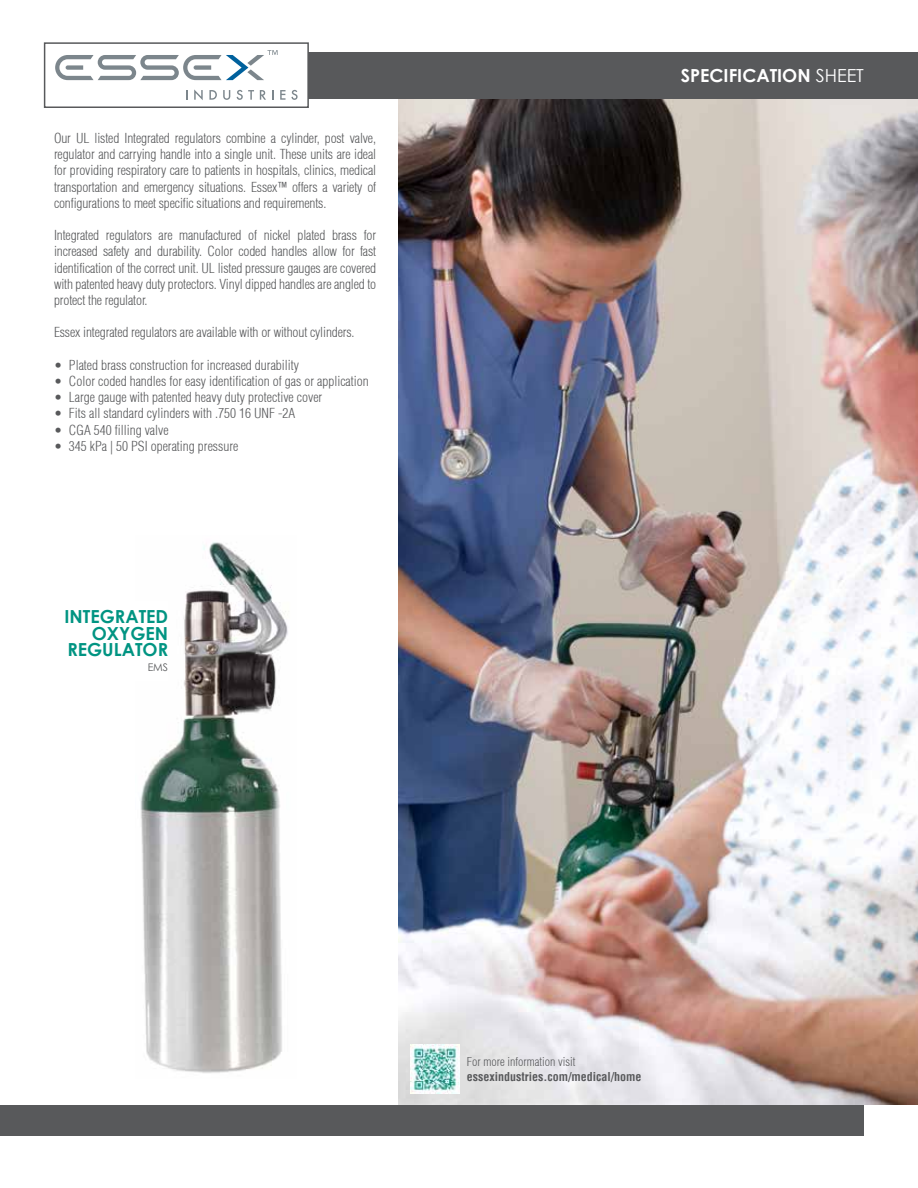
<style>
.page{position:relative;width:918px;height:1188px;background:#fff}
.page>*{position:absolute;margin:0;border:0;box-sizing:border-box;transform-origin:0 0}
.t1{font:700 18px/16.5px "Century Gothic";color:#009482;text-align:right}
.t2{font:700 18px "Century Gothic";color:#fff}
.t3{font:300 condensed 13.5px/16.2px "Helvetica";color:#58595b;text-align:justify}
.t4{font:700 condensed 12px "Helvetica";color:#58595b}
.t5{font:300 condensed 12px "Helvetica";color:#58595b}
.t6{font:10.5px "Century Gothic";color:#58595b}
.s1{font-weight:400}
</style>
<div class="page">
<img style="left:399px;top:99px;width:519px;height:1006px">
<div style="left:309px;top:52px;width:609px;height:47px;background:#58595b"></div>
<svg style="left:194px;top:89px;width:9px;height:11px"></svg>
<svg style="left:209px;top:90px;width:8px;height:10px"></svg>
<svg style="left:223px;top:90px;width:7px;height:10px"></svg>
<svg style="left:237px;top:90px;width:17px;height:10px"></svg>
<svg style="left:260px;top:90px;width:6px;height:10px"></svg>
<svg style="left:280px;top:90px;width:18px;height:10px"></svg>
<svg style="left:55px;top:50px;width:223px;height:30px"></svg>
<div style="left:44px;top:42px;width:265px;height:66px;border:2px solid #58595b"></div>
<div style="left:0;top:1105px;width:864px;height:31px;background:#58595b"></div>
<img style="left:410px;top:1044px;width:50px;height:50px">
<img style="left:140px;top:542px;width:149px;height:531px">
<div style="left:56px;top:601px;width:112px;height:79px;background:#fff"></div>
<p class="t3" style="left:54px;top:130px;width:324px">Our UL listed Integrated regulators combine a cylinder, post valve, regulator and carrying handle into a single unit. These units are ideal for providing respiratory care to patients in hospitals, clinics, medical transportation and emergency situations. Essex™ offers a variety of configurations to meet specific situations and requirements.</p>
<p class="t3" style="left:54px;top:227px;width:324px">Integrated regulators are manufactured of nickel plated brass for increased safety and durability. Color coded handles allow for fast identification of the correct unit. UL listed pressure gauges are covered with patented heavy duty protectors. Vinyl dipped handles are angled to protect the regulator.</p>
<p class="t3" style="left:54px;top:324px;width:302px">Essex integrated regulators are available with or without cylinders.</p>
<p class="t3" style="left:54px;top:357px;width:247px">• Plated brass construction for increased durability</p>
<p class="t3" style="left:54px;top:373px;width:316px">• Color coded handles for easy identification of gas or application</p>
<p class="t3" style="left:54px;top:389px;width:270px">• Large gauge with patented heavy duty protective cover</p>
<p class="t3" style="left:54px;top:405px;width:243px">• Fits all standard cylinders with .750 16 UNF -2A</p>
<p class="t3" style="left:54px;top:421px;width:116px">• CGA 540 filling valve</p>
<p class="t3" style="left:54px;top:438px;width:186px">• 345 kPa | 50 PSI operating pressure</p>
<h1 class="t1" style="left:65px;top:608px;width:105px">INTEGRATED<br>OXYGEN<br>REGULATOR</h1>
<p class="t6" style="left:148px;top:661px;width:22px">EMS</p>
<h1 class="t2" style="left:681px;top:64px;width:185px">SPECIFICATION <span class="s1">SHEET</span></h1>
<p class="t5" style="left:467px;top:1055px;width:110px">For more information visit</p>
<p class="t4" style="left:467px;top:1069px;width:176px">essexindustries.com/medical/home</p>
</div>
